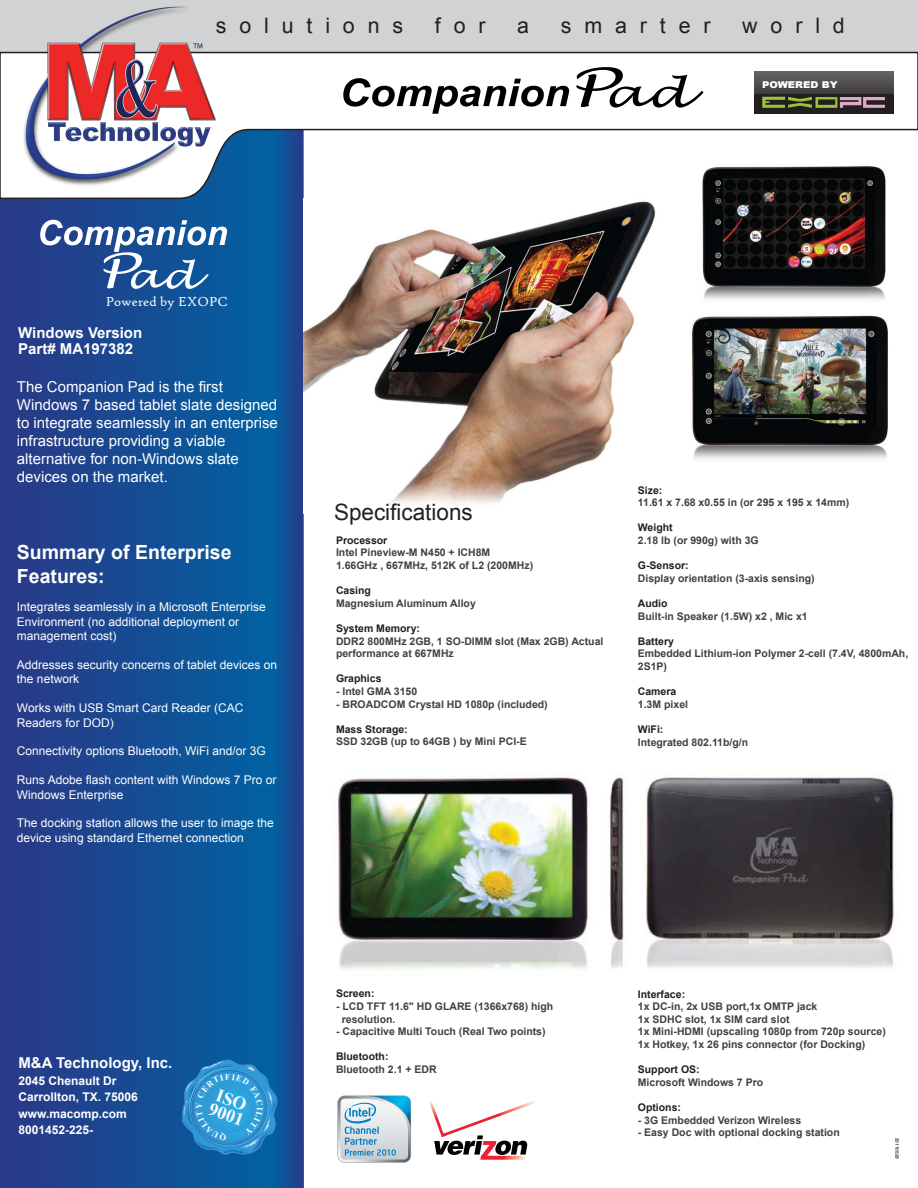
<style>
.page{position:relative;width:918px;height:1188px;background:#fff}
.page>*{position:absolute;margin:0;border:0;box-sizing:border-box;transform-origin:0 0}
.t1{font:22.5px "Arial";color:#231f20}
.t2{font:21.3px "Arial";letter-spacing:.6em;color:#221f1f}
.t3{font:700 19.5px/23.4px "Arial";color:#fff}
.t4{font:700 18px/15px "Times New Roman";color:#fff}
.t5{font:15px/18px "Arial";color:#fff}
.t6{font:700 15px/16.5px "Arial";color:#fff}
.t7{font:13.95px "High Tower Text";color:#fff}
.t8{font:12px/14.4px "Arial";color:#fff}
.t9{font:700 12px/16.5px "Arial";color:#fff}
.t10{font:700 10.5px/12.6px "Arial";color:#414042}
.t11{font:700 10.5px "Arial";color:#231f20}
.t12{font:900 9.45px "Arial";color:#fff;scale:1.09 1}
.t13{font:500 6.45px "Win Soft Pro";color:#231f20}
</style>
<div class="page">
<svg style="left:0;top:200px;width:304px;height:988px;background:#164b93"></svg>
<div style="left:0;top:0;width:918px;height:55px;background:#d1d2d3"></div>
<svg style="left:0;top:51px;width:918px;height:149px"></svg>
<img style="left:304px;top:198px;width:356px;height:307px">
<img style="left:691px;top:315px;width:197px;height:145px">
<img style="left:5px;top:6px;width:211px;height:192px">
<svg style="left:576px;top:67px;width:128px;height:41px"></svg>
<svg style="left:343px;top:78px;width:226px;height:36px"></svg>
<svg style="left:40px;top:220px;width:187px;height:69px"></svg>
<svg style="left:337px;top:1096px;width:74px;height:67px;background:#b2ccd9"></svg>
<img style="left:695px;top:158px;width:199px;height:142px">
<div style="left:754px;top:71px;width:140px;height:43px;background:#231f20"></div>
<svg style="left:754px;top:71px;width:140px;height:23px;background:#534f50"></svg>
<svg style="left:762px;top:97px;width:123px;height:11px"></svg>
<svg style="left:429px;top:1101px;width:106px;height:59px"></svg>
<img style="left:338px;top:777px;width:556px;height:193px">
<svg style="left:182px;top:1059px;width:96px;height:97px;background:#278ac7"></svg>
<h2 class="t2" style="left:216px;top:12px;width:189px">solutions</h2>
<h2 class="t2" style="left:435px;top:12px;width:52px">for</h2>
<h2 class="t2" style="left:517px;top:12px;width:13px">a</h2>
<h2 class="t2" style="left:561px;top:12px;width:151px">smarter</h2>
<h2 class="t2" style="left:742px;top:12px;width:104px">world</h2>
<p class="t12" style="left:762px;top:78px;width:71px">POWERED BY</p>
<h3 class="t7" style="left:106px;top:294px;width:123px">Powered by EXOPC</h3>
<h3 class="t6" style="left:18px;top:325px;width:126px">Windows Version<br>Part# MA197382</h3>
<h3 class="t5" style="left:17px;top:378px;width:262px">The Companion Pad is the first Windows 7 based tablet slate designed to integrate seamlessly in an enterprise infrastructure providing a viable alternative for non-Windows slate devices on the market.</h3>
<h3 class="t3" style="left:17px;top:541px;width:216px">Summary of Enterprise<br>Features:</h3>
<p class="t8" style="left:17px;top:600px;width:250px">Integrates seamlessly in a Microsoft Enterprise<br>Environment (no additional deployment or management cost)</p>
<p class="t8" style="left:17px;top:658px;width:262px">Addresses security concerns of tablet devices on the network</p>
<p class="t8" style="left:17px;top:701px;width:228px">Works with USB Smart Card Reader (CAC<br>Readers for DOD)</p>
<p class="t8" style="left:17px;top:744px;width:250px">Connectivity options Bluetooth, WiFi and/or 3G</p>
<p class="t8" style="left:17px;top:773px;width:261px">Runs Adobe flash content with Windows 7 Pro or<br>Windows Enterprise</p>
<p class="t8" style="left:17px;top:816px;width:258px">The docking station allows the user to image the device using standard Ethernet connection</p>
<h1 class="t1" style="left:334px;top:497px;width:140px">Specifications</h1>
<p class="t11" style="left:336px;top:533px;width:53px">Processor</p>
<p class="t10" style="left:336px;top:547px;width:199px">Intel Pineview-M N450 + ICH8M<br>1.66GHz , 667MHz, 512K of L2 (200MHz)</p>
<p class="t11" style="left:336px;top:584px;width:37px">Casing</p>
<p class="t10" style="left:336px;top:597px;width:141px">Magnesium Aluminum Alloy</p>
<p class="t11" style="left:336px;top:621px;width:86px">System Memory:</p>
<p class="t10" style="left:336px;top:635px;width:269px">DDR2 800MHz 2GB, 1 SO-DIMM slot (Max 2GB) Actual performance at 667MHz</p>
<p class="t11" style="left:336px;top:672px;width:47px">Graphics</p>
<p class="t10" style="left:336px;top:685px;width:83px">- Intel GMA 3150</p>
<p class="t10" style="left:336px;top:698px;width:213px">- BROADCOM Crystal HD 1080p (included)</p>
<p class="t11" style="left:336px;top:722px;width:73px">Mass Storage:</p>
<p class="t10" style="left:336px;top:736px;width:192px">SSD 32GB (up to 64GB ) by Mini PCI-E</p>
<p class="t11" style="left:638px;top:483px;width:26px">Size:</p>
<p class="t10" style="left:638px;top:497px;width:213px">11.61 x 7.68 x0.55 in (or 295 x 195 x 14mm)</p>
<p class="t11" style="left:638px;top:521px;width:36px">Weight</p>
<p class="t10" style="left:638px;top:534px;width:122px">2.18 lb (or 990g) with 3G</p>
<p class="t11" style="left:638px;top:559px;width:52px">G-Sensor:</p>
<p class="t10" style="left:638px;top:572px;width:178px">Display orientation (3-axis sensing)</p>
<p class="t11" style="left:638px;top:596px;width:31px">Audio</p>
<p class="t10" style="left:638px;top:610px;width:171px">Built-in Speaker (1.5W) x2 , Mic x1</p>
<p class="t11" style="left:638px;top:634px;width:38px">Battery</p>
<p class="t10" style="left:638px;top:648px;width:272px">Embedded Lithium-ion Polymer 2-cell (7.4V, 4800mAh,<br>2S1P)</p>
<p class="t11" style="left:638px;top:685px;width:40px">Camera</p>
<p class="t10" style="left:638px;top:698px;width:52px">1.3M pixel</p>
<p class="t11" style="left:638px;top:722px;width:27px">WiFi:</p>
<p class="t10" style="left:638px;top:736px;width:112px">Integrated 802.11b/g/n</p>
<h3 class="t6" style="left:18px;top:1055px;width:155px">M&amp;A Technology, Inc.</h3>
<p class="t9" style="left:18px;top:1073px;width:121px">2045 Chenault Dr<br>Carrollton, TX. 75006 www.macomp.com<br>8001452-225-</p>
<h3 class="t4" style="left:217px;top:1086px;width:38px;rotate:20deg">ISO<br>9001</h3>
<p class="t11" style="left:336px;top:987px;width:40px">Screen:</p>
<p class="t10" style="left:342px;top:1000px;width:213px;text-indent:-6px">- LCD TFT 11.6" HD GLARE (1366x768) high resolution.</p>
<p class="t10" style="left:336px;top:1026px;width:211px">- Capacitive Multi Touch (Real Two points)</p>
<p class="t11" style="left:336px;top:1050px;width:54px">Bluetooth:</p>
<p class="t10" style="left:336px;top:1063px;width:102px">Bluetooth 2.1 + EDR</p>
<p class="t11" style="left:638px;top:987px;width:49px">Interface:</p>
<p class="t10" style="left:638px;top:1001px;width:249px">1x DC-in, 2x USB port,1x OMTP jack<br>1x SDHC slot, 1x SIM card slot<br>1x Mini-HDMI (upscaling 1080p from 720p source)<br>1x Hotkey, 1x 26 pins connector (for Docking)</p>
<p class="t11" style="left:638px;top:1063px;width:63px">Support OS:</p>
<p class="t10" style="left:638px;top:1076px;width:127px">Microsoft Windows 7 Pro</p>
<p class="t11" style="left:638px;top:1100px;width:45px">Options:</p>
<p class="t10" style="left:638px;top:1114px;width:165px">- 3G Embedded Verizon Wireless</p>
<p class="t10" style="left:638px;top:1127px;width:203px">- Easy Doc with optional docking station</p>
<p class="t13" style="left:902px;top:1138px;width:23px;rotate:90deg">20110529</p>
</div>
